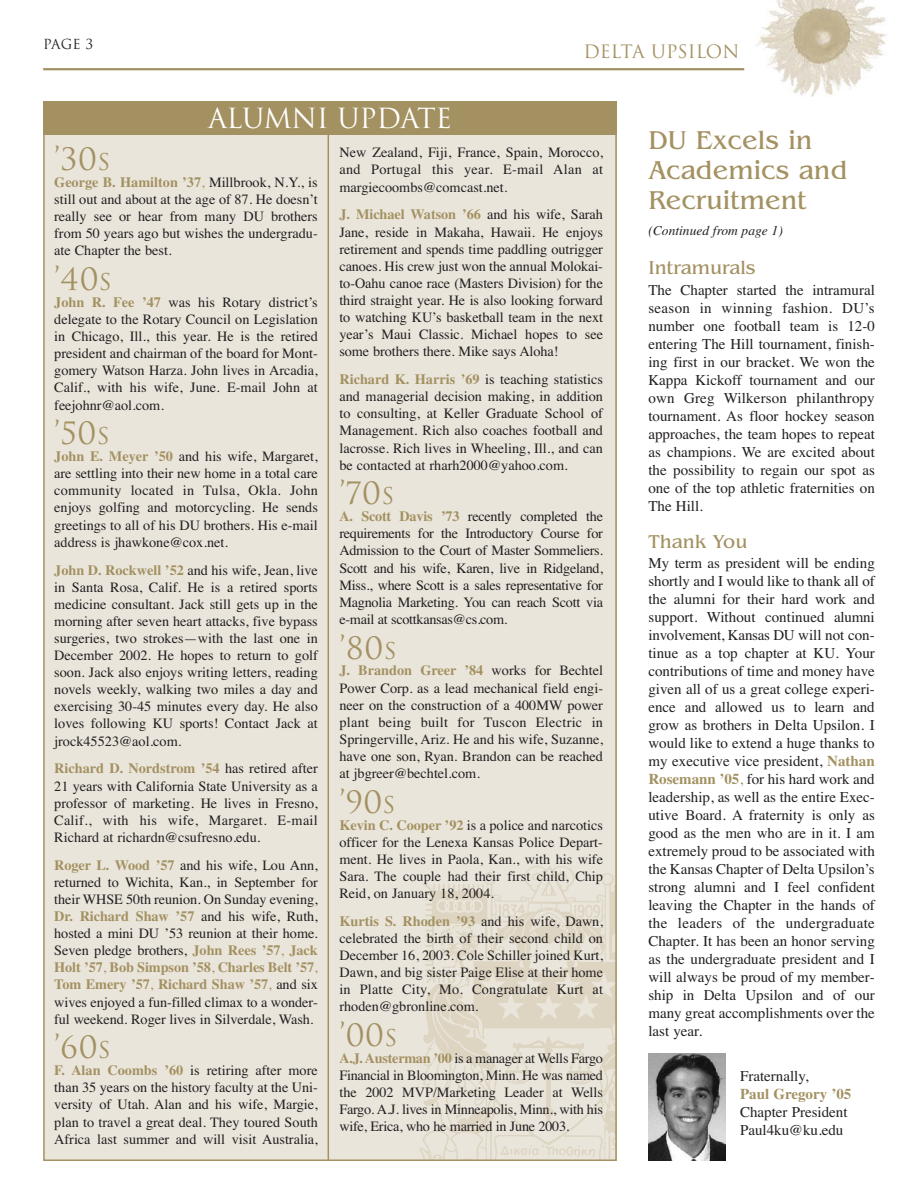
<style>
.page{position:relative;width:918px;height:1188px;background:#fff}
.page>*{position:absolute;margin:0;border:0;box-sizing:border-box;transform-origin:0 0}
.t1{font:30px "Trajan";color:#a39161}
.t2{font:27px/30px "Benguiat";color:#a39161}
.t3{font:27px "Trajan";letter-spacing:-.015em;color:#fff}
.t4{font:19.5px "Benguiat";color:#a39161}
.t5{font:18px "Trajan";color:#a39161}
.t6{font:15px/18px "Times";color:#231f20;text-align:justify}
.t7{font:700 15px "Times";color:#a39161}
.t8{font:14.25px/17.1px "Times";color:#231f20;text-align:justify}
.t9{font:italic 13.5px "Times";color:#231f20}
.t10{font:13.5px "Trajan";color:#231f20}
.s1{font-size:22.5px}
.s2{font-weight:700;color:#a39161}
.s3{color:#a39161}
</style>
<div class="page">
<img style="left:756px;top:0;width:132px;height:97px">
<hr style="left:43px;top:68px;width:701px;height:2px;background:#a39161">
<div style="left:44px;top:102px;width:572px;height:1058px;background:#eae5db"></div>
<img style="left:419px;top:866px;width:195px;height:292px">
<div style="left:43px;top:101px;width:574px;height:34px;background:#a39161"></div>
<hr style="left:328px;top:135px;width:1px;height:1026px;background:#a39161">
<img style="left:648px;top:1054px;width:77px;height:106px">
<p class="t10" style="left:43px;top:36px;width:52px">PAGE 3</p>
<p class="t5" style="left:584px;top:41px;width:157px">DELTA UPSILON</p>
<h2 class="t3" style="left:208px;top:103px;width:245px">ALUMNI UPDATE</h2>
<h1 class="t1" style="left:54px;top:142px;width:58px">’30<span class="s1">S</span></h1>
<p class="t8" style="left:54px;top:175px;width:265px"><span class="s2">George B. Hamilton ’37</span><span class="s3">,</span> Millbrook, N.Y., is still out and about at the age of 87. He doesn’t really see or hear from many DU brothers from 50 years ago but wishes the undergradu&shy;ate Chapter the best.</p>
<h1 class="t1" style="left:54px;top:262px;width:59px">’40<span class="s1">S</span></h1>
<p class="t8" style="left:54px;top:295px;width:265px"><span class="s2">John R. Fee ’47</span> was his Rotary district’s delegate to the Rotary Council on Legislation in Chicago, Ill., this year. He is the retired president and chairman of the board for Mont&shy;gomery Watson Harza. John lives in Arcadia, Calif., with his wife, June. E-mail John at feejohnr@aol.com.</p>
<h1 class="t1" style="left:54px;top:416px;width:57px">’50<span class="s1">S</span></h1>
<p class="t8" style="left:54px;top:449px;width:265px"><span class="s2">John E. Meyer ’50</span> and his wife, Margaret, are settling into their new home in a total care community located in Tulsa, Okla. John enjoys golfing and motorcycling. He sends greetings to all of his DU brothers. His e-mail address is jhawkone@cox.net.</p>
<p class="t8" style="left:54px;top:563px;width:265px"><span class="s2">John D. Rockwell ’52</span> and his wife, Jean, live in Santa Rosa, Calif. He is a retired sports medicine consultant. Jack still gets up in the morning after seven heart attacks, five bypass surgeries, two strokes—with the last one in December 2002. He hopes to return to golf soon. Jack also enjoys writing letters, reading novels weekly, walking two miles a day and exercising 30-45 minutes every day. He also loves following KU sports! Contact Jack at jrock45523@aol.com.</p>
<p class="t8" style="left:54px;top:761px;width:265px"><span class="s2">Richard D. Nordstrom ’54</span> has retired after 21 years with California State University as a professor of marketing. He lives in Fresno, Calif., with his wife, Margaret. E-mail Richard at richardn@csufresno.edu.</p>
<p class="t8" style="left:54px;top:858px;width:265px"><span class="s2">Roger L. Wood ’57</span> and his wife, Lou Ann, returned to Wichita, Kan., in September for their WHSE 50th reunion. On Sunday evening, <span class="s2">Dr. Richard Shaw ’57</span> and his wife, Ruth, hosted a mini DU ’53 reunion at their home.<br>Seven pledge brothers, <span class="s2">John Rees ’57</span><span class="s3">,</span> <span class="s2">Jack Holt ’57</span><span class="s3">,</span> <span class="s2">Bob Simpson ’58</span><span class="s3">,</span> <span class="s2">Charles Belt ’57</span><span class="s3">, </span><span class="s2">Tom Emery ’57</span><span class="s3">,</span> <span class="s2">Richard Shaw ’57</span><span class="s3">,</span> and six wives enjoyed a fun-filled climax to a wonder&shy;ful weekend. Roger lives in Silverdale, Wash.</p>
<h1 class="t1" style="left:54px;top:1031px;width:58px">’60<span class="s1">S</span></h1>
<p class="t8" style="left:54px;top:1063px;width:265px"><span class="s2">F. Alan Coombs ’60</span> is retiring after more than 35 years on the history faculty at the Uni&shy;versity of Utah. Alan and his wife, Margie, plan to travel a great deal. They toured South Africa last summer and will visit Australia,</p>
<p class="t8" style="left:339px;top:145px;width:265px">New Zealand, Fiji, France, Spain, Morocco, and Portugal this year. E-mail Alan at margiecoombs@comcast.net.</p>
<p class="t8" style="left:339px;top:208px;width:265px"><span class="s2">J. Michael Watson ’66</span> and his wife, Sarah Jane, reside in Makaha, Hawaii. He enjoys retirement and spends time paddling outrigger canoes. His crew just won the annual Molokai&shy;to-Oahu canoe race (Masters Division) for the third straight year. He is also looking forward to watching KU’s basketball team in the next year’s Maui Classic. Michael hopes to see some brothers there. Mike says Aloha!</p>
<p class="t8" style="left:339px;top:372px;width:265px"><span class="s2">Richard K. Harris ’69</span> is teaching statistics and managerial decision making, in addition to consulting, at Keller Graduate School of Management. Rich also coaches football and lacrosse. Rich lives in Wheeling, Ill., and can be contacted at rharh2000@yahoo.com.</p>
<h1 class="t1" style="left:339px;top:477px;width:56px">’70<span class="s1">S</span></h1>
<p class="t8" style="left:339px;top:509px;width:265px"><span class="s2">A. Scott Davis ’73</span> recently completed the requirements for the Introductory Course for Admission to the Court of Master Sommeliers.<br>Scott and his wife, Karen, live in Ridgeland, Miss., where Scott is a sales representative for Magnolia Marketing. You can reach Scott via e-mail at scottkansas@cs.com.</p>
<h1 class="t1" style="left:339px;top:631px;width:59px">’80<span class="s1">S</span></h1>
<p class="t8" style="left:339px;top:663px;width:265px"><span class="s2">J. Brandon Greer ’84</span> works for Bechtel Power Corp. as a lead mechanical field engi&shy;neer on the construction of a 400MW power plant being built for Tuscon Electric in Springerville, Ariz. He and his wife, Suzanne, have one son, Ryan. Brandon can be reached at jbgreer@bechtel.com.</p>
<h1 class="t1" style="left:339px;top:785px;width:58px">’90<span class="s1">S</span></h1>
<p class="t8" style="left:339px;top:818px;width:265px"><span class="s2">Kevin C. Cooper ’92</span> is a police and narcotics officer for the Lenexa Kansas Police Depart&shy;ment. He lives in Paola, Kan., with his wife Sara. The couple had their first child, Chip Reid, on January 18, 2004.</p>
<p class="t8" style="left:339px;top:914px;width:265px"><span class="s2">Kurtis S. Rhoden ’93</span> and his wife, Dawn, celebrated the birth of their second child on December 16, 2003. Cole Schiller joined Kurt, Dawn, and big sister Paige Elise at their home in Platte City, Mo. Congratulate Kurt at rhoden@gbronline.com.</p>
<h1 class="t1" style="left:339px;top:1018px;width:59px">’00<span class="s1">S</span></h1>
<p class="t8" style="left:339px;top:1051px;width:265px"><span class="s2">A.J. Austerman ’00</span> is a manager at Wells Fargo Financial in Bloomington, Minn. He was named the 2002 MVP/Marketing Leader at Wells Fargo. A.J. lives in Minneapolis, Minn., with his wife, Erica, who he married in June 2003.</p>
<h2 class="t2" style="left:648px;top:128px;width:200px">DU Excels in<br>Academics and<br>Recruitment</h2>
<p class="t9" style="left:648px;top:226px;width:136px">(Continued from page 1)</p>
<h3 class="t4" style="left:648px;top:261px;width:109px">Intramurals</h3>
<p class="t6" style="left:648px;top:282px;width:228px">The Chapter started the intramural season in winning fashion. DU’s number one football team is 12-0 entering The Hill tournament, finish&shy;ing first in our bracket. We won the Kappa Kickoff tournament and our own Greg Wilkerson philanthropy tournament. As floor hockey season approaches, the team hopes to repeat as champions. We are excited about the possibility to regain our spot as one of the top athletic fraternities on The Hill.</p>
<h3 class="t4" style="left:648px;top:534px;width:101px">Thank You</h3>
<p class="t6" style="left:648px;top:556px;width:228px">My term as president will be ending shortly and I would like to thank all of the alumni for their hard work and support. Without continued alumni involvement, Kansas DU will not con&shy;tinue as a top chapter at KU. Your contributions of time and money have given all of us a great college experi&shy;ence and allowed us to learn and grow as brothers in Delta Upsilon. I would like to extend a huge thanks to my executive vice president, <span class="s2">Nathan Rosemann ’05</span><span class="s3">,</span> for his hard work and leadership, as well as the entire Exec&shy;utive Board. A fraternity is only as good as the men who are in it. I am extremely proud to be associated with the Kansas Chapter of Delta Upsilon’s strong alumni and I feel confident leaving the Chapter in the hands of the leaders of the undergraduate Chapter. It has been an honor serving as the undergraduate president and I will always be proud of my member&shy;ship in Delta Upsilon and of our many great accomplishments over the last year.</p>
<p class="t6" style="left:740px;top:1069px;width:70px">Fraternally,</p>
<p class="t7" style="left:740px;top:1089px;width:113px">Paul Gregory ’05</p>
<p class="t6" style="left:740px;top:1105px;width:109px">Chapter President<br>Paul4ku@ku.edu</p>
</div>
